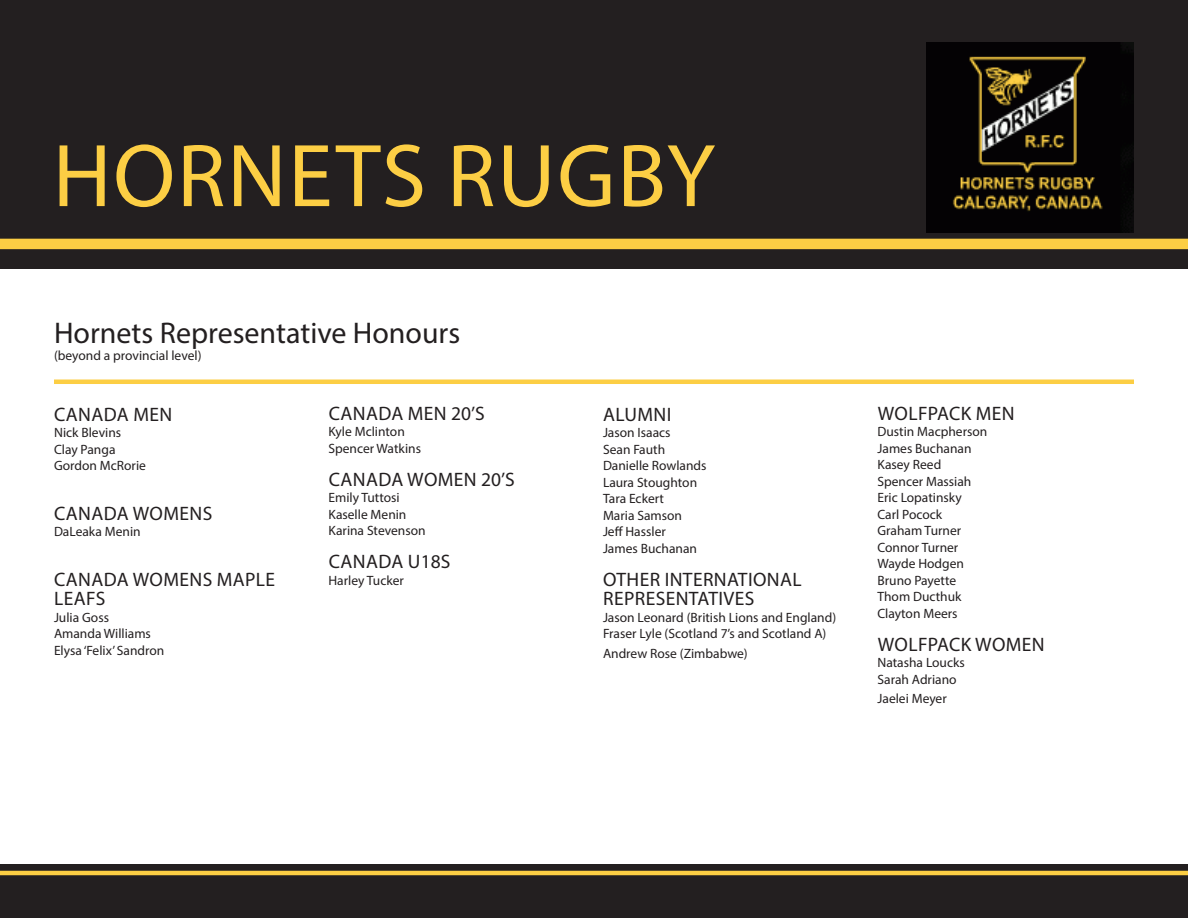
<style>
.page{position:relative;width:1188px;height:918px;background:#fff}
.page>*{position:absolute;margin:0;border:0;box-sizing:border-box;transform-origin:0 0}
.t1{font:90px "Myriad Pro";letter-spacing:.02em;color:#fcce44}
.sub{font:30px "Myriad Pro";color:#231f20}
.name_sub{font:19.5px/19.5px "Myriad Pro";letter-spacing:.02em;color:#231f20}
.name_sub-2{font:13.5px/16.5px "Myriad Pro";color:#231f20}
.name{font:13.5px/16.5px "Myriad Pro";color:#231f20}
.sub-2{font:13.5px "Myriad Pro";color:#231f20}
</style>
<div class="page">
<div style="left:0;top:0;width:1188px;height:268px;background:#231f20"></div>
<div style="left:0;top:239px;width:1188px;height:10px;background:#fcce44"></div>
<hr style="left:54px;top:380px;width:1080px;height:4px;background:#fcce44">
<div style="left:0;top:864px;width:1188px;height:54px;background:#231f20"></div>
<img style="left:926px;top:42px;width:207px;height:191px">
<hr style="left:0;top:871px;width:1188px;height:4px;background:#fcce44">
<p class="t1" style="left:53px;top:120px;width:664px">HORNETS RUGBY</p>
<p class="sub" style="left:54px;top:315px;width:408px">Hornets Representative Honours</p>
<p class="sub-2" style="left:54px;top:347px;width:149px">(beyond a provincial level)</p>
<p class="name_sub" style="left:54px;top:404px;width:120px">CANADA MEN</p>
<p class="name" style="left:54px;top:424px;width:69px">Nick Blevins<br>Clay Panga</p>
<p class="name" style="left:54px;top:457px;width:93px">Gordon McRorie</p>
<p class="name_sub" style="left:54px;top:503px;width:160px">CANADA WOMENS</p>
<p class="name" style="left:54px;top:523px;width:88px">DaLeaka Menin</p>
<p class="name_sub" style="left:54px;top:569px;width:222px">CANADA WOMENS MAPLE<br>LEAFS</p>
<p class="name" style="left:54px;top:609px;width:112px">Julia Goss<br>Amanda Williams<br>Elysa ‘Felix’ Sandron</p>
<p class="name_sub" style="left:329px;top:403px;width:158px">CANADA MEN 20’S</p>
<p class="name_sub-2" style="left:328px;top:423px;width:94px">Kyle Mclinton<br>Spencer Watkins</p>
<p class="name_sub" style="left:329px;top:469px;width:188px">CANADA WOMEN 20’S</p>
<p class="name" style="left:328px;top:489px;width:99px">Emily Tuttosi<br>Kaselle Menin<br>Karina Stevenson</p>
<p class="name_sub" style="left:329px;top:552px;width:123px">CANADA U18S</p>
<p class="name" style="left:328px;top:572px;width:77px">Harley Tucker</p>
<p class="name_sub" style="left:603px;top:404px;width:70px">ALUMNI</p>
<p class="name" style="left:603px;top:424px;width:105px">Jason Isaacs<br>Sean Fauth<br>Danielle Rowlands<br>Laura Stoughton<br>Tara Eckert</p>
<p class="name" style="left:603px;top:507px;width:81px">Maria Samson</p>
<p class="name" style="left:603px;top:523px;width:96px">Jeff Hassler<br>James Buchanan</p>
<p class="name_sub" style="left:603px;top:569px;width:200px">OTHER INTERNATIONAL<br>REPRESENTATIVES</p>
<p class="name_sub-2" style="left:603px;top:609px;width:235px">Jason Leonard (British Lions and England)<br>Fraser Lyle (Scotland 7’s and Scotland A)</p>
<p class="name_sub-2" style="left:603px;top:645px;width:146px">Andrew Rose (Zimbabwe)</p>
<p class="name_sub" style="left:878px;top:403px;width:139px">WOLFPACK MEN</p>
<p class="name_sub-2" style="left:878px;top:423px;width:111px">Dustin Macpherson<br>James Buchanan<br>Kasey Reed<br>Spencer Massiah<br>Eric Lopatinsky<br>Carl Pocock<br>Graham Turner<br>Connor Turner<br>Wayde Hodgen<br>Bruno Payette<br>Thom Ducthuk<br>Clayton Meers</p>
<p class="name_sub" style="left:878px;top:634px;width:169px">WOLFPACK WOMEN</p>
<p class="name_sub-2" style="left:878px;top:654px;width:89px">Natasha Loucks<br>Sarah Adriano</p>
<p class="name_sub-2" style="left:878px;top:690px;width:71px">Jaelei Meyer</p>
</div>
